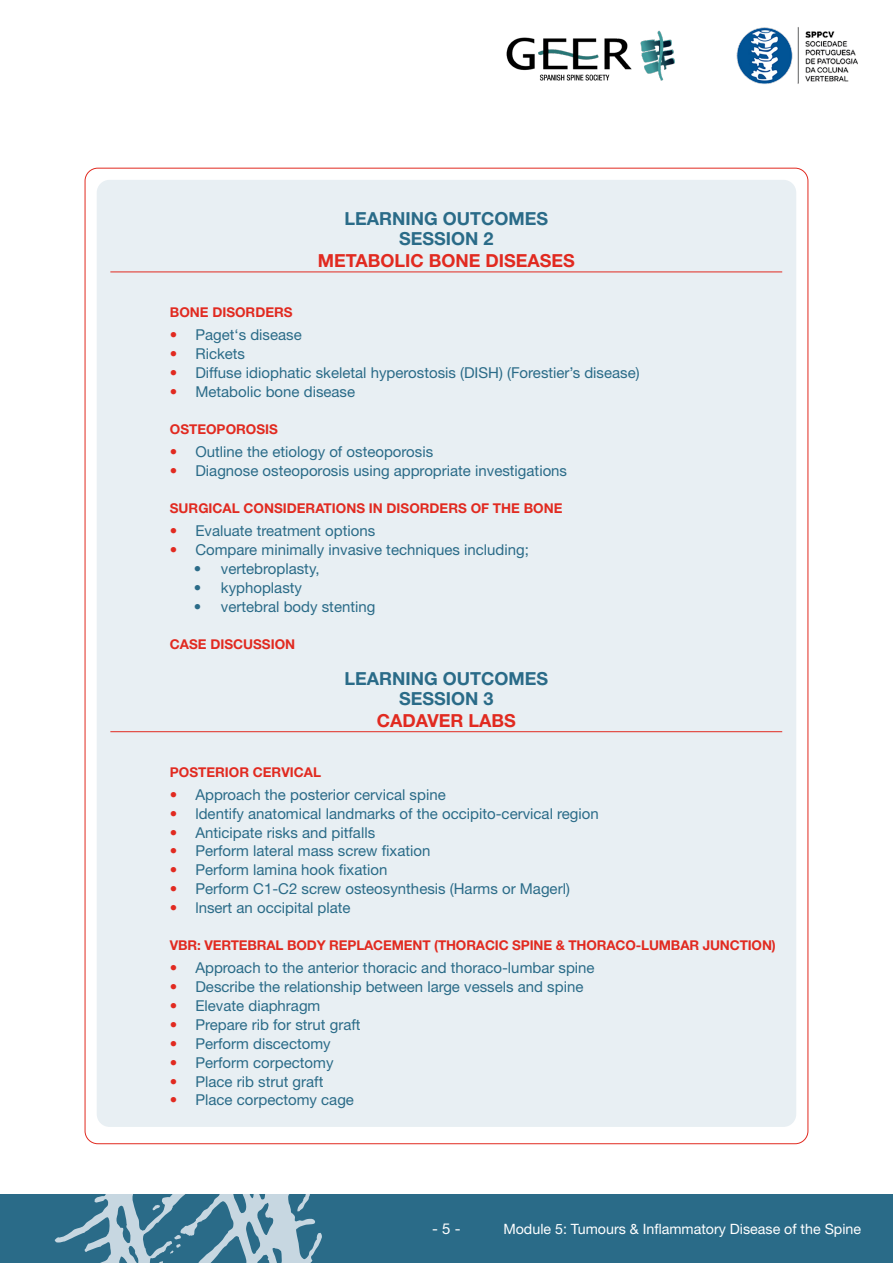
<style>
.page{position:relative;width:893px;height:1263px;background:#fff}
.page>*{position:absolute;margin:0;border:0;box-sizing:border-box;transform-origin:0 0}
.t1{font:700 18px/19.5px "Helvetica Neue LT Std";color:#2a6b88;text-align:center}
.t2{font:700 18px "Helvetica Neue LT Std";color:#e12a20}
.t3{font:15px "Helvetica Neue LT Std";color:#2a6b88}
.t4{font:15px "Helvetica Neue LT Std";color:#fff}
.t5{font:14.25px "Helvetica Neue LT Std";color:#fff}
.t6{font:700 13.5px "Helvetica Neue LT Std";color:#e12a20}
.s1{font-weight:700;color:#e12a20}
</style>
<div class="page">
<div style="left:97px;top:180px;width:699px;height:947px;background:#e8eff3;border-radius:13px"></div>
<div style="left:0;top:1195px;width:893px;height:68px;background:#2a6b88"></div>
<svg style="left:54px;top:1195px;width:268px;height:68px"></svg>
<img style="left:736px;top:27px;width:122px;height:57px">
<img style="left:506px;top:30px;width:169px;height:51px">
<hr style="left:110px;top:272px;width:672px;height:1px;background:#e12a20">
<hr style="left:110px;top:731px;width:672px;height:1px;background:#e12a20">
<p class="t1" style="left:344px;top:209px;width:205px">LEARNING OUTCOMES<br>SESSION 2</p>
<p class="t2" style="left:318px;top:250px;width:259px">METABOLIC BONE DISEASES</p>
<p class="t6" style="left:170px;top:304px;width:124px">BONE DISORDERS</p>
<p class="t3" style="left:170px;top:326px;width:133px"><span class="s1">•</span> Paget‘s disease</p>
<p class="t3" style="left:170px;top:344px;width:77px"><span class="s1">•</span> Rickets</p>
<p class="t3" style="left:170px;top:363px;width:471px"><span class="s1">•</span> Diffuse idiophatic skeletal hyperostosis (DISH) (Forestier’s disease)</p>
<p class="t3" style="left:170px;top:382px;width:187px"><span class="s1">•</span> Metabolic bone disease</p>
<p class="t6" style="left:170px;top:421px;width:110px">OSTEOPOROSIS</p>
<p class="t3" style="left:170px;top:443px;width:265px"><span class="s1">•</span> Outline the etiology of osteoporosis</p>
<p class="t3" style="left:170px;top:462px;width:399px"><span class="s1">•</span> Diagnose osteoporosis using appropriate investigations</p>
<p class="t6" style="left:170px;top:500px;width:394px">SURGICAL CONSIDERATIONS IN DISORDERS OF THE BONE</p>
<p class="t3" style="left:170px;top:522px;width:207px"><span class="s1">•</span> Evaluate treatment options</p>
<p class="t3" style="left:170px;top:541px;width:360px"><span class="s1">•</span> Compare minimally invasive techniques including;</p>
<p class="t3" style="left:194px;top:560px;width:127px">• vertebroplasty,</p>
<p class="t3" style="left:194px;top:579px;width:110px">• kyphoplasty</p>
<p class="t3" style="left:194px;top:597px;width:183px">• vertebral body stenting</p>
<p class="t6" style="left:170px;top:636px;width:127px">CASE DISCUSSION</p>
<p class="t1" style="left:344px;top:669px;width:205px">LEARNING OUTCOMES<br>SESSION 3</p>
<p class="t2" style="left:377px;top:710px;width:140px">CADAVER LABS</p>
<p class="t6" style="left:170px;top:763px;width:153px">POSTERIOR CERVICAL</p>
<p class="t3" style="left:170px;top:785px;width:277px"><span class="s1">•</span> Approach the posterior cervical spine</p>
<p class="t3" style="left:170px;top:804px;width:430px"><span class="s1">•</span> ldentify anatomical landmarks of the occipito-cervical region</p>
<p class="t3" style="left:170px;top:823px;width:207px"><span class="s1">•</span> Anticipate risks and pitfalls</p>
<p class="t3" style="left:170px;top:842px;width:262px"><span class="s1">•</span> Perform lateral mass screw fixation</p>
<p class="t3" style="left:170px;top:861px;width:219px"><span class="s1">•</span> Perform lamina hook fixation</p>
<p class="t3" style="left:170px;top:880px;width:401px"><span class="s1">•</span> Perform C1-C2 screw osteosynthesis (Harms or Magerl)</p>
<p class="t3" style="left:170px;top:899px;width:182px"><span class="s1">•</span> lnsert an occipital plate</p>
<p class="t6" style="left:170px;top:937px;width:607px">VBR: VERTEBRAL BODY REPLACEMENT (THORACIC SPINE &amp; THORACO-LUMBAR JUNCTION)</p>
<p class="t3" style="left:170px;top:959px;width:426px"><span class="s1">•</span> Approach to the anterior thoracic and thoraco-lumbar spine</p>
<p class="t3" style="left:170px;top:978px;width:415px"><span class="s1">•</span> Describe the relationship between large vessels and spine</p>
<p class="t3" style="left:170px;top:997px;width:152px"><span class="s1">•</span> Elevate diaphragm</p>
<p class="t3" style="left:170px;top:1015px;width:192px"><span class="s1">•</span> Prepare rib for strut graft</p>
<p class="t3" style="left:170px;top:1034px;width:162px"><span class="s1">•</span> Perform discectomy</p>
<p class="t3" style="left:170px;top:1053px;width:165px"><span class="s1">•</span> Perform corpectomy</p>
<p class="t3" style="left:170px;top:1072px;width:155px"><span class="s1">•</span> Place rib strut graft</p>
<p class="t3" style="left:170px;top:1091px;width:186px"><span class="s1">•</span> Place corpectomy cage</p>
<p class="t4" style="left:432px;top:1220px;width:30px">- 5 -</p>
<p class="t5" style="left:503px;top:1220px;width:359px">Module 5: Tumours &amp; Inflammatory Disease of the Spine</p>
</div>
